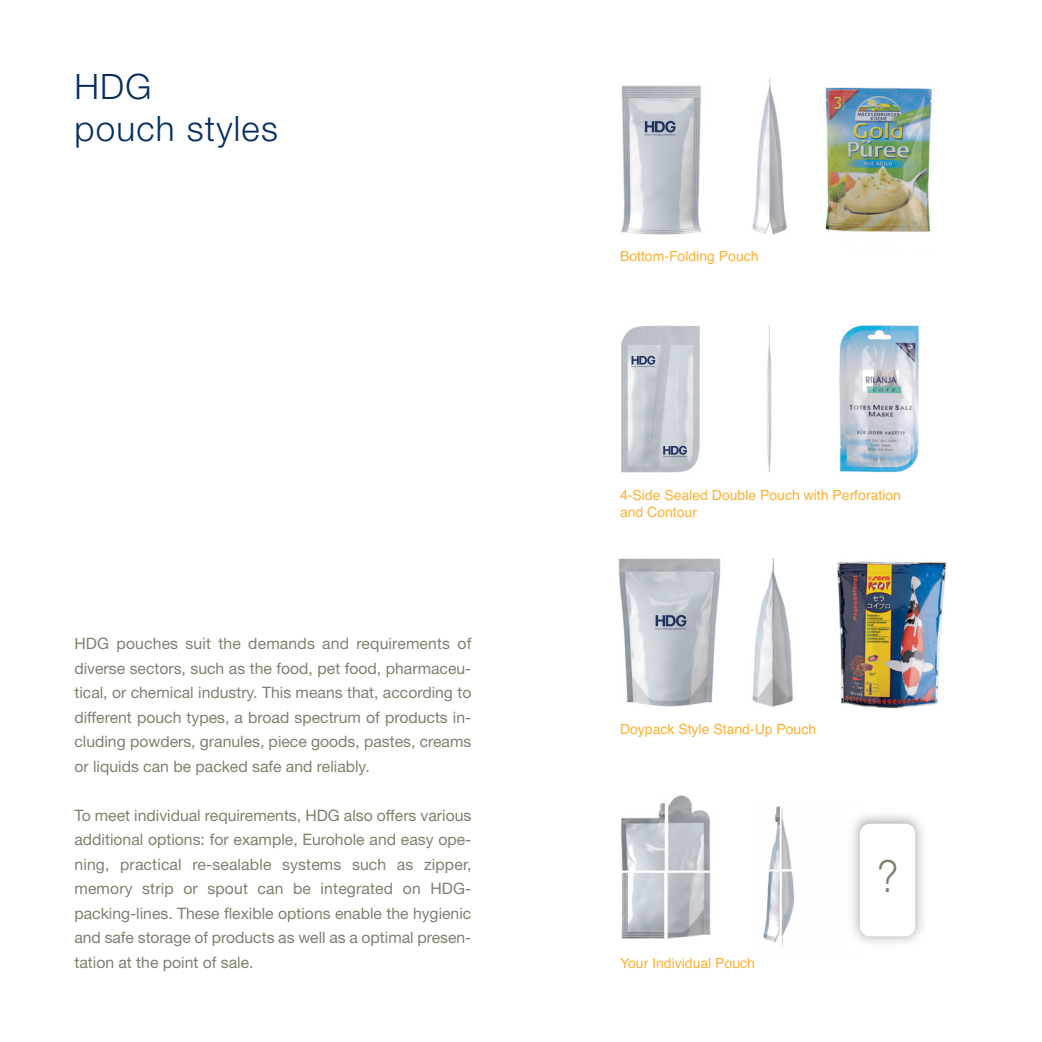
<style>
.page{position:relative;width:1042px;height:1042px;background:#fff}
.page>*{position:absolute;margin:0;border:0;box-sizing:border-box;transform-origin:0 0}
.t1{font:300 43.75px "Helvetica";color:#81806f;scale:.9 1}
.t2{font:300 35px/42px "Helvetica Neue";letter-spacing:.035em;color:#042f5f}
.t3{font:15.75px/24.5px "Helvetica Neue";color:#81806f;text-align:justify}
.t4{font:14px/16.8px "Helvetica";color:#fcb033}
</style>
<div class="page">
<img style="left:621px;top:85px;width:81px;height:150px">
<img style="left:825px;top:87px;width:108px;height:145px">
<img style="left:752px;top:77px;width:35px;height:158px">
<img style="left:621px;top:325px;width:151px;height:148px">
<img style="left:839px;top:324px;width:80px;height:149px">
<img style="left:620px;top:795px;width:91px;height:144px">
<img style="left:763px;top:806px;width:32px;height:140px">
<svg style="left:645px;top:121px;width:31px;height:15px"></svg>
<svg style="left:631px;top:356px;width:24px;height:11px"></svg>
<svg style="left:663px;top:446px;width:24px;height:11px"></svg>
<img style="left:852px;top:815px;width:71px;height:128px">
<div style="left:860px;top:823px;width:55px;height:113px;background:#fff;border-radius:10px"></div>
<img style="left:752px;top:558px;width:41px;height:149px">
<img style="left:618px;top:558px;width:103px;height:149px">
<svg style="left:655px;top:615px;width:31px;height:15px"></svg>
<img style="left:837px;top:560px;width:110px;height:149px">
<h2 class="t2" style="left:74px;top:69px;width:205px">HDG<br>pouch styles</h2>
<p class="t3" style="left:74px;top:633px;width:398px">HDG pouches suit the demands and requirements of diverse sectors, such as the food, pet food, pharmaceu&shy;tical, or chemical industry. This means that, according to different pouch types, a broad spectrum of products in&shy;cluding powders, granules, piece goods, pastes, creams or liquids can be packed safe and reliably.</p>
<p class="t3" style="left:74px;top:804px;width:398px">To meet individual requirements, HDG also offers various additional options: for example, Eurohole and easy ope&shy;ning, practical re-sealable systems such as zipper, memory strip or spout can be integrated on HDG&shy;packing-lines. These flexible options enable the hygienic and safe storage of products as well as a optimal presen&shy;tation at the point of sale.</p>
<p class="t4" style="left:620px;top:249px;width:140px">Bottom-Folding Pouch</p>
<p class="t4" style="left:620px;top:488px;width:282px">4-Side Sealed Double Pouch with Perforation and Contour</p>
<p class="t4" style="left:620px;top:722px;width:198px">Doypack Style Stand-Up Pouch</p>
<p class="t4" style="left:620px;top:955px;width:136px">Your Individual Pouch</p>
<h1 class="t1" style="left:877px;top:860px;width:23px">?</h1>
</div>
